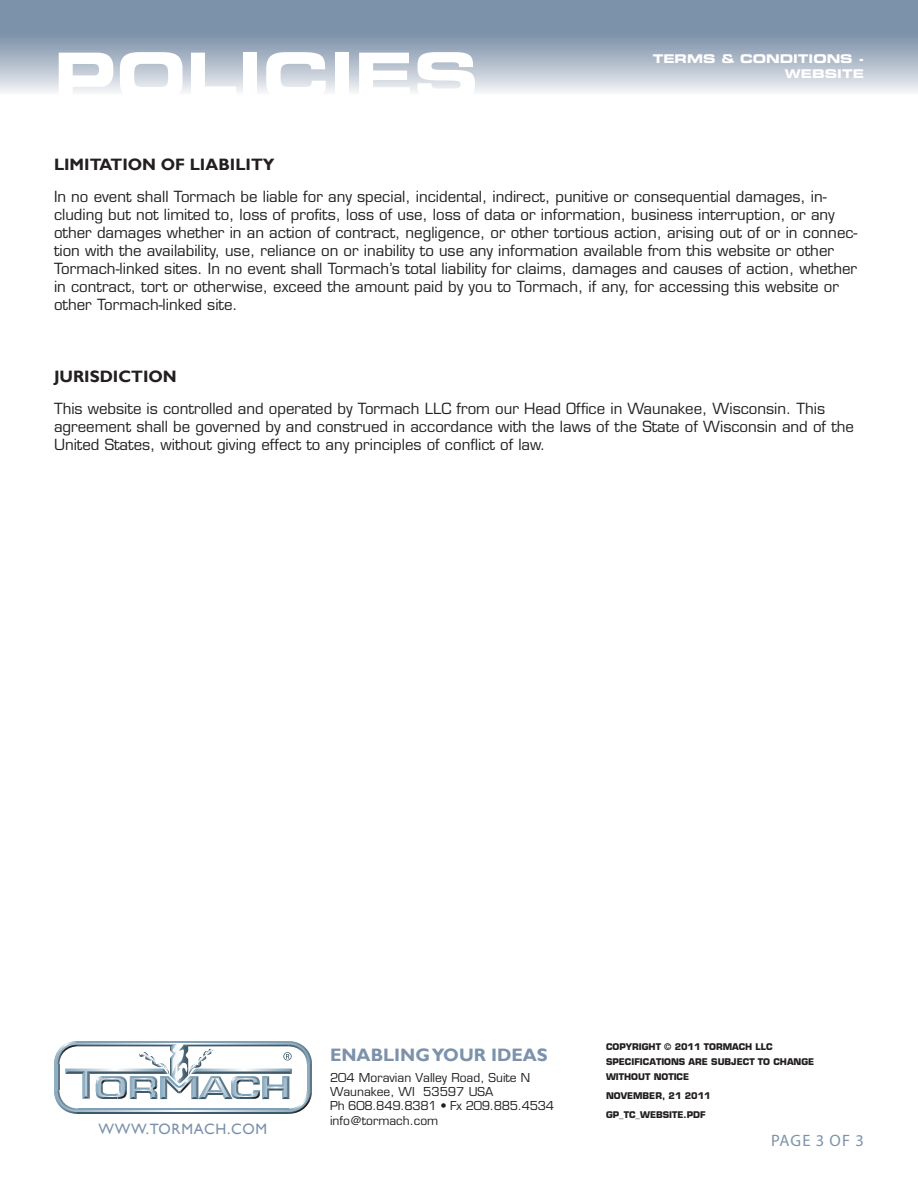
<style>
.page{position:relative;width:918px;height:1188px;background:#fff}
.page>*{position:absolute;margin:0;border:0;box-sizing:border-box;transform-origin:0 0}
.t1{font:63px "Eurostile LT Std Bold Ex 2";color:#fff}
.t2{font:700 18px "Gill Sans";color:#7c92aa}
.t3{font:700 16.5px "Gill Sans";color:#231f20}
.t4{font:16.5px "Myriad Pro";letter-spacing:.06em;color:#7d93aa}
.t5{font:15px/18px "Eurostile LT Std";color:#231f20}
.t6{font:15px "Gill Sans";letter-spacing:.05em;color:#7c92aa}
.t7{font:12px/14.4px "Eurostile LT Std";color:#231f20}
.t8{font:12px "Eurostile LT Std Bold Ex 2";color:#fff}
.t9{font:700 9px/15px "Eurostile LT Std";color:#231f20}
</style>
<div class="page">
<svg style="left:0;top:0;width:918px;height:93px;background:#a0afc0"></svg>
<svg style="left:54px;top:1041px;width:258px;height:73px"></svg>
<h1 class="t1" style="left:54px;top:31px;width:426px">POLICIES</h1>
<p class="t8" style="left:653px;top:50px;width:213px">TERMS &amp; CONDITIONS -</p>
<p class="t8" style="left:785px;top:65px;width:81px">WEBSITE</p>
<p class="t3" style="left:54px;top:155px;width:222px">LIMITATION OF LIABILITY</p>
<p class="t5" style="left:54px;top:188px;width:805px">In no event shall Tormach be liable for any special, incidental, indirect, punitive or consequential damages, in&shy;cluding but not limited to, loss of profits, loss of use, loss of data or information, business interruption, or any other damages whether in an action of contract, negligence, or other tortious action, arising out of or in connec&shy;tion with the availability, use, reliance on or inability to use any information available from this website or other Tormach-linked sites. In no event shall Tormach’s total liability for claims, damages and causes of action, whether in contract, tort or otherwise, exceed the amount paid by you to Tormach, if any, for accessing this website or other Tormach-linked site.</p>
<p class="t3" style="left:54px;top:366px;width:124px">JURISDICTION</p>
<p class="t5" style="left:54px;top:400px;width:802px">This website is controlled and operated by Tormach LLC from our Head Office in Waunakee, Wisconsin. This agreement shall be governed by and construed in accordance with the laws of the State of Wisconsin and of the<br>United States, without giving effect to any principles of conflict of law.</p>
<p class="t6" style="left:99px;top:1120px;width:170px">WWW.TORMACH.COM</p>
<p class="t2" style="left:330px;top:1044px;width:219px">ENABLING YOUR IDEAS</p>
<p class="t7" style="left:330px;top:1070px;width:226px">204 Moravian Valley Road, Suite N<br>Waunakee, WI 53597 USA<br>Ph 608.849.8381 • Fx 209.885.4534 info@tormach.com</p>
<p class="t9" style="left:606px;top:1039px;width:210px">COPYRIGHT © 2011 TORMACH LLC<br>SPECIFICATIONS ARE SUBJECT TO CHANGE<br>WITHOUT NOTICE</p>
<p class="t9" style="left:606px;top:1107px;width:51px">GP_TC_WEBSITE</p>
<p class="t9" style="left:684px;top:1107px;width:23px">.PDF</p>
<p class="t9" style="left:606px;top:1088px;width:44px">NOVEMBER</p>
<p class="t9" style="left:662px;top:1088px;width:50px">, 21 2011</p>
<p class="t4" style="left:771px;top:1131px;width:94px">PAGE 3 OF 3</p>
</div>
